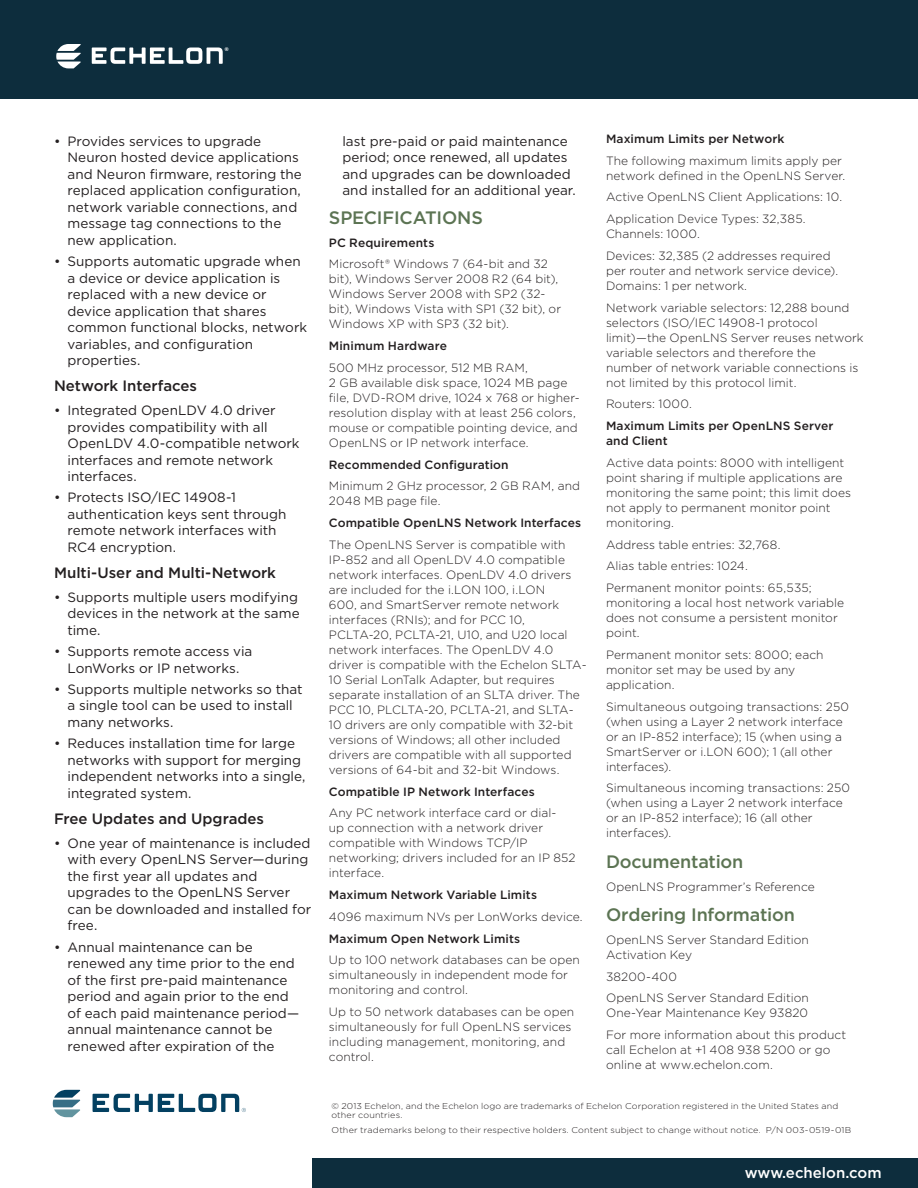
<style>
.page{position:relative;width:918px;height:1188px;background:#fff}
.page>*{position:absolute;margin:0;border:0;box-sizing:border-box;transform-origin:0 0}
.Feature{font:500 18px "Gotham";letter-spacing:-.01em;color:#5c7453}
.Feature_sub{font:500 15px "Gotham";color:#231f20}
.Web{font:500 15px "Gotham";color:#fff}
.Number_Bullet{font:13.5px/16.5px "Gotham";color:#231f20}
.body{font:300 12px/15px "Gotham";letter-spacing:.005em;color:#231f20}
.SubSub2{font:500 12px/15px "Gotham";letter-spacing:.005em;color:#231f20}
.disclaimer{font:300 8.55px/9px "Gotham";letter-spacing:.015em;color:#231f20;scale:1.06 1}
.t1{font:700 5.1px "Helvetica";color:#fff}
</style>
<div class="page">
<div style="left:313px;top:1159px;width:605px;height:29px;background:#0d2d3d"></div>
<div style="left:0;top:0;width:918px;height:99px;background:#0d2d3d"></div>
<svg style="left:92px;top:48px;width:131px;height:16px"></svg>
<svg style="left:56px;top:44px;width:25px;height:24px"></svg>
<svg style="left:93px;top:1094px;width:153px;height:18px"></svg>
<svg style="left:53px;top:1090px;width:27px;height:27px"></svg>
<p class="t1" style="left:225px;top:46px;width:5px">®</p>
<p class="Number_Bullet" style="left:68px;top:132px;width:236px;text-indent:-14px">• Provides services to upgrade<br>Neuron hosted device applications and Neuron firmware, restoring the replaced application configuration, network variable connections, and message tag connections to the new application.</p>
<p class="Number_Bullet" style="left:68px;top:253px;width:241px;text-indent:-14px">• Supports automatic upgrade when a device or device application is replaced with a new device or device application that shares common functional blocks, network variables, and configuration properties.</p>
<p class="Feature_sub" style="left:54px;top:376px;width:145px">Network Interfaces</p>
<p class="Number_Bullet" style="left:68px;top:402px;width:234px;text-indent:-14px">• Integrated OpenLDV 4.0 driver provides compatibility with all<br>OpenLDV 4.0-compatible network interfaces and remote network interfaces.</p>
<p class="Number_Bullet" style="left:68px;top:489px;width:221px;text-indent:-14px">• Protects ISO/IEC 14908-1 authentication keys sent through remote network interfaces with<br>RC4 encryption.</p>
<p class="Feature_sub" style="left:54px;top:563px;width:224px">Multi-User and Multi-Network</p>
<p class="Number_Bullet" style="left:68px;top:588px;width:234px;text-align:justify;text-indent:-14px">• Supports multiple users modifying devices in the network at the same time.</p>
<p class="Number_Bullet" style="left:54px;top:643px;width:200px;text-align:center">• Supports remote access via<br>LonWorks or IP networks.</p>
<p class="Number_Bullet" style="left:68px;top:681px;width:237px;text-indent:-14px">• Supports multiple networks so that a single tool can be used to install many networks.</p>
<p class="Number_Bullet" style="left:68px;top:735px;width:240px;text-indent:-14px">• Reduces installation time for large networks with support for merging independent networks into a single, integrated system.</p>
<p class="Feature_sub" style="left:54px;top:809px;width:212px">Free Updates and Upgrades</p>
<p class="Number_Bullet" style="left:68px;top:834px;width:245px;text-indent:-14px">• One year of maintenance is included with every OpenLNS Server—during the first year all updates and upgrades to the OpenLNS Server can be downloaded and installed for free.</p>
<p class="Number_Bullet" style="left:68px;top:938px;width:233px;text-indent:-14px">• Annual maintenance can be renewed any time prior to the end of the first pre-paid maintenance period and again prior to the end of each paid maintenance period— annual maintenance cannot be renewed after expiration of the</p>
<p class="SubSub2" style="left:606px;top:131px;width:180px">Maximum Limits per Network</p>
<p class="body" style="left:606px;top:153px;width:241px">The following maximum limits apply per network defined in the OpenLNS Server.</p>
<p class="body" style="left:606px;top:189px;width:238px">Active OpenLNS Client Applications: 10.</p>
<p class="body" style="left:606px;top:211px;width:201px">Application Device Types: 32,385.<br>Channels: 1000.</p>
<p class="body" style="left:606px;top:248px;width:234px">Devices: 32,385 (2 addresses required per router and network service device).<br>Domains: 1 per network.</p>
<p class="body" style="left:606px;top:300px;width:259px">Network variable selectors: 12,288 bound selectors (ISO/IEC 14908-1 protocol limit)—the OpenLNS Server reuses network variable selectors and therefore the number of network variable connections is not limited by this protocol limit.</p>
<p class="body" style="left:606px;top:396px;width:87px">Routers: 1000.</p>
<p class="SubSub2" style="left:606px;top:418px;width:229px">Maximum Limits per OpenLNS Server and Client</p>
<p class="body" style="left:606px;top:455px;width:247px">Active data points: 8000 with intelligent point sharing if multiple applications are monitoring the same point; this limit does not apply to permanent monitor point monitoring.</p>
<p class="body" style="left:606px;top:537px;width:176px">Address table entries: 32,768.</p>
<p class="body" style="left:606px;top:558px;width:143px">Alias table entries: 1024.</p>
<p class="body" style="left:606px;top:580px;width:240px">Permanent monitor points: 65,535; monitoring a local host network variable does not consume a persistent monitor point.</p>
<p class="body" style="left:606px;top:647px;width:219px">Permanent monitor sets: 8000; each monitor set may be used by any application.</p>
<p class="body" style="left:606px;top:699px;width:244px">Simultaneous outgoing transactions: 250 (when using a Layer 2 network interface or an IP-852 interface); 15 (when using a SmartServer or i.LON 600); 1 (all other interfaces).</p>
<p class="body" style="left:606px;top:780px;width:246px">Simultaneous incoming transactions: 250 (when using a Layer 2 network interface or an IP-852 interface); 16 (all other interfaces).</p>
<p class="Feature" style="left:606px;top:850px;width:139px">Documentation</p>
<p class="body" style="left:606px;top:879px;width:210px">OpenLNS Programmer’s Reference</p>
<p class="Feature" style="left:606px;top:903px;width:190px">Ordering Information</p>
<p class="body" style="left:606px;top:932px;width:204px">OpenLNS Server Standard Edition<br>Activation Key</p>
<p class="body" style="left:606px;top:969px;width:73px">38200-400</p>
<p class="body" style="left:606px;top:990px;width:204px">OpenLNS Server Standard Edition<br>One-Year Maintenance Key 93820</p>
<p class="body" style="left:606px;top:1027px;width:242px">For more information about this product call Echelon at +1 408 938 5200 or go online at www.echelon.com.</p>
<p class="disclaimer" style="left:332px;top:1101px;width:480px">© 2013 Echelon, and the Echelon logo are trademarks of Echelon Corporation registered in the United States and other countries.</p>
<p class="disclaimer" style="left:332px;top:1125px;width:492px">Other trademarks belong to their respective holders. Content subject to change without notice. P/N 003-0519-01B</p>
<p class="Number_Bullet" style="left:342px;top:132px;width:235px">last pre-paid or paid maintenance period; once renewed, all updates and upgrades can be downloaded and installed for an additional year.</p>
<p class="Feature" style="left:329px;top:206px;width:156px">SPECIFICATIONS</p>
<p class="SubSub2" style="left:329px;top:235px;width:107px">PC Requirements</p>
<p class="body" style="left:329px;top:256px;width:234px">Microsoft® Windows 7 (64-bit and 32 bit), Windows Server 2008 R2 (64 bit), Windows Server 2008 with SP2 (32- bit), Windows Vista with SP1 (32 bit), or Windows XP with SP3 (32 bit).</p>
<p class="SubSub2" style="left:329px;top:338px;width:120px">Minimum Hardware</p>
<p class="body" style="left:329px;top:360px;width:252px">500 MHz processor, 512 MB RAM,<br>2 GB available disk space, 1024 MB page file, DVD-ROM drive, 1024 x 768 or higher&shy;resolution display with at least 256 colors, mouse or compatible pointing device, and OpenLNS or IP network interface.</p>
<p class="SubSub2" style="left:329px;top:457px;width:181px">Recommended Configuration</p>
<p class="body" style="left:329px;top:478px;width:253px">Minimum 2 GHz processor, 2 GB RAM, and<br>2048 MB page file.</p>
<p class="SubSub2" style="left:329px;top:515px;width:254px">Compatible OpenLNS Network Interfaces</p>
<p class="body" style="left:329px;top:537px;width:259px">The OpenLNS Server is compatible with IP-852 and all OpenLDV 4.0 compatible network interfaces. OpenLDV 4.0 drivers are included for the i.LON 100, i.LON<br>600, and SmartServer remote network interfaces (RNIs); and for PCC 10, PCLTA-20, PCLTA-21, U10, and U20 local network interfaces. The OpenLDV 4.0 driver is compatible with the Echelon SLTA-10 Serial LonTalk Adapter, but requires separate installation of an SLTA driver. The PCC 10, PLCLTA-20, PCLTA-21, and SLTA-10 drivers are only compatible with 32-bit versions of Windows; all other included drivers are compatible with all supported versions of 64-bit and 32-bit Windows.</p>
<p class="SubSub2" style="left:329px;top:784px;width:207px">Compatible IP Network Interfaces</p>
<p class="body" style="left:329px;top:805px;width:248px">Any PC network interface card or dial-<br>up connection with a network driver compatible with Windows TCP/IP networking; drivers included for an IP 852 interface.</p>
<p class="SubSub2" style="left:329px;top:887px;width:210px">Maximum Network Variable Limits</p>
<p class="body" style="left:329px;top:909px;width:255px">4096 maximum NVs per LonWorks device.</p>
<p class="SubSub2" style="left:329px;top:931px;width:193px">Maximum Open Network Limits</p>
<p class="body" style="left:329px;top:952px;width:253px">Up to 100 network databases can be open simultaneously in independent mode for monitoring and control.</p>
<p class="body" style="left:329px;top:1004px;width:247px">Up to 50 network databases can be open simultaneously for full OpenLNS services including management, monitoring, and control.</p>
<p class="Web" style="left:745px;top:1163px;width:138px">www.echelon.com</p>
</div>
